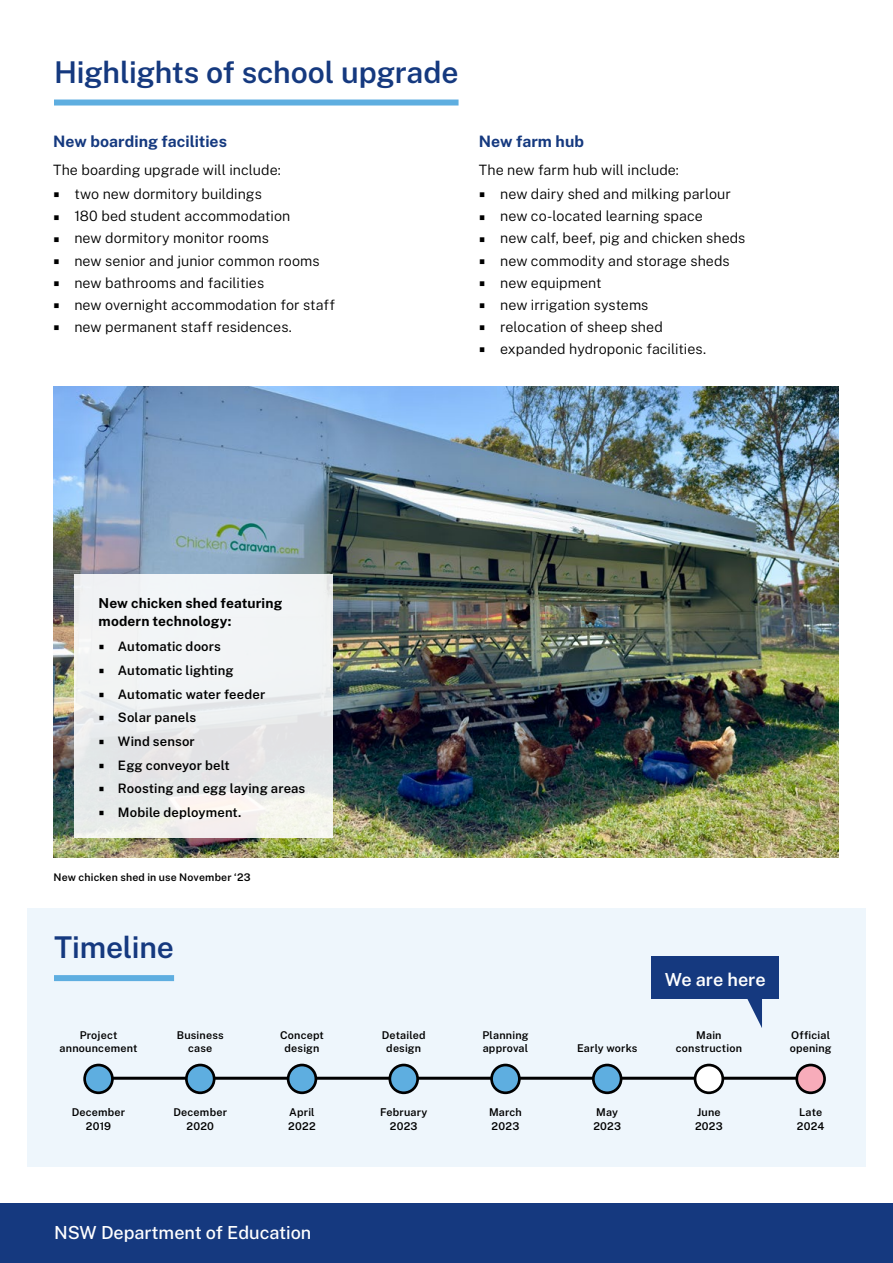
<style>
.page{position:relative;width:893px;height:1263px;background:#fff}
.page>*{position:absolute;margin:0;border:0;box-sizing:border-box;transform-origin:0 0}
.t1{font:600 30px "Public Sans";letter-spacing:-.01em;color:#15397f}
.t2{font:500 18px "Public Sans";color:#fff}
.t3{font:600 18px "Public Sans";letter-spacing:-.005em;color:#fff}
.t4{font:700 15.75px "Public Sans";letter-spacing:.005em;color:#15397f}
.t5{font:300 14.25px "Public Sans";letter-spacing:.005em;color:#000}
.t6{font:700 13.65px/17.9px "Public Sans";letter-spacing:.01em;color:#000}
.t7{font:600 13.05px "Public Sans";letter-spacing:.01em;color:#000}
.t8{font:600 10.8px/13.5px "Public Sans";letter-spacing:.02em;color:#000;text-align:center}
.t9{font:600 10.5px "Public Sans";letter-spacing:.02em;color:#000}
.s1{font-family:"Montserrat";font-size:12.15px}
.s2{font-family:"Montserrat";font-weight:300;font-size:11.1px}
</style>
<div class="page">
<div style="left:0;top:1203px;width:893px;height:60px;background:#15397f"></div>
<div style="left:27px;top:908px;width:839px;height:259px;background:#eef6fc"></div>
<div style="left:54px;top:975px;width:120px;height:6px;background:#5eaee0"></div>
<div style="left:651px;top:956px;width:128px;height:42px;background:#15397f"></div>
<svg style="left:745px;top:998px;width:17px;height:30px"></svg>
<hr style="left:100px;top:1077px;width:714px;height:3px;background:#000">
<div style="left:85px;top:1065px;width:27px;height:28px;background:#5eaee0;border-radius:50%"></div>
<div style="left:83px;top:1064px;width:31px;height:30px;border:3px solid #000;border-radius:50%"></div>
<div style="left:186px;top:1065px;width:28px;height:28px;background:#5eaee0;border-radius:50%"></div>
<div style="left:185px;top:1064px;width:30px;height:30px;border:3px solid #000;border-radius:50%"></div>
<div style="left:492px;top:1065px;width:27px;height:28px;background:#5eaee0;border-radius:50%"></div>
<div style="left:490px;top:1064px;width:31px;height:30px;border:3px solid #000;border-radius:50%"></div>
<div style="left:593px;top:1065px;width:28px;height:28px;background:#5eaee0;border-radius:50%"></div>
<div style="left:592px;top:1064px;width:30px;height:30px;border:3px solid #000;border-radius:50%"></div>
<div style="left:695px;top:1065px;width:28px;height:28px;background:#fff;border-radius:50%"></div>
<div style="left:694px;top:1064px;width:30px;height:30px;border:3px solid #000;border-radius:50%"></div>
<div style="left:288px;top:1065px;width:28px;height:28px;background:#5eaee0;border-radius:50%"></div>
<div style="left:287px;top:1064px;width:30px;height:30px;border:3px solid #000;border-radius:50%"></div>
<div style="left:390px;top:1065px;width:28px;height:28px;background:#5eaee0;border-radius:50%"></div>
<div style="left:388px;top:1064px;width:31px;height:30px;border:3px solid #000;border-radius:50%"></div>
<div style="left:797px;top:1065px;width:27px;height:28px;background:#f7acba;border-radius:50%"></div>
<div style="left:795px;top:1064px;width:31px;height:30px;border:3px solid #000;border-radius:50%"></div>
<div style="left:54px;top:100px;width:405px;height:6px;background:#5eaee0"></div>
<img style="left:54px;top:387px;width:784px;height:471px">
<div style="left:74px;top:574px;width:259px;height:264px;background:linear-gradient(to right,#edeff0,#eeefef)"></div>
<h1 class="t1" style="left:54px;top:52px;width:406px">Highlights of school upgrade</h1>
<p class="t4" style="left:53px;top:131px;width:175px">New boarding facilities</p>
<p class="t4" style="left:479px;top:131px;width:107px">New farm hub</p>
<p class="t5" style="left:53px;top:161px;width:229px">The boarding upgrade will include:</p>
<p class="t5" style="left:479px;top:161px;width:202px">The new farm hub will include:</p>
<p class="t5" style="left:53px;top:185px;width:210px"><span class="s1">■</span> two new dormitory buildings</p>
<p class="t5" style="left:479px;top:185px;width:254px"><span class="s1">■</span> new dairy shed and milking parlour</p>
<p class="t5" style="left:53px;top:207px;width:239px"><span class="s1">■</span> 180 bed student accommodation</p>
<p class="t5" style="left:479px;top:207px;width:225px"><span class="s1">■</span> new co-located learning space</p>
<p class="t5" style="left:53px;top:229px;width:217px"><span class="s1">■</span> new dormitory monitor rooms</p>
<p class="t5" style="left:479px;top:229px;width:268px"><span class="s1">■</span> new calf, beef, pig and chicken sheds</p>
<p class="t5" style="left:53px;top:251px;width:268px"><span class="s1">■</span> new senior and junior common rooms</p>
<p class="t5" style="left:479px;top:251px;width:252px"><span class="s1">■</span> new commodity and storage sheds</p>
<p class="t5" style="left:53px;top:273px;width:212px"><span class="s1">■</span> new bathrooms and facilities</p>
<p class="t5" style="left:479px;top:273px;width:124px"><span class="s1">■</span> new equipment</p>
<p class="t5" style="left:53px;top:295px;width:284px"><span class="s1">■</span> new overnight accommodation for staff</p>
<p class="t5" style="left:479px;top:295px;width:171px"><span class="s1">■</span> new irrigation systems</p>
<p class="t5" style="left:53px;top:317px;width:240px"><span class="s1">■</span> new permanent staff residences.</p>
<p class="t5" style="left:479px;top:317px;width:185px"><span class="s1">■</span> relocation of sheep shed</p>
<p class="t5" style="left:479px;top:339px;width:229px"><span class="s1">■</span> expanded hydroponic facilities.</p>
<p class="t6" style="left:99px;top:594px;width:185px">New chicken shed featuring modern technology:</p>
<p class="t7" style="left:99px;top:638px;width:124px"><span class="s2">■</span> Automatic doors</p>
<p class="t7" style="left:99px;top:662px;width:137px"><span class="s2">■</span> Automatic lighting</p>
<p class="t7" style="left:99px;top:685px;width:168px"><span class="s2">■</span> Automatic water feeder</p>
<p class="t7" style="left:99px;top:709px;width:99px"><span class="s2">■</span> Solar panels</p>
<p class="t7" style="left:99px;top:732px;width:98px"><span class="s2">■</span> Wind sensor</p>
<p class="t7" style="left:99px;top:756px;width:133px"><span class="s2">■</span> Egg conveyor belt</p>
<p class="t7" style="left:99px;top:780px;width:208px"><span class="s2">■</span> Roosting and egg laying areas</p>
<p class="t7" style="left:99px;top:803px;width:144px"><span class="s2">■</span> Mobile deployment.</p>
<p class="t9" style="left:54px;top:870px;width:199px">New chicken shed in use November ‘23</p>
<h1 class="t1" style="left:54px;top:927px;width:122px">Timeline</h1>
<p class="t8" style="left:60px;top:1028px;width:79px">Project announcement</p>
<p class="t8" style="left:177px;top:1028px;width:48px">Business case</p>
<p class="t8" style="left:280px;top:1028px;width:45px">Concept design</p>
<p class="t8" style="left:72px;top:1105px;width:55px">December<br>2019</p>
<p class="t8" style="left:173px;top:1105px;width:55px">December<br>2020</p>
<p class="t8" style="left:288px;top:1105px;width:29px;text-align:left">April<br>2022</p>
<p class="t2" style="left:54px;top:1220px;width:259px">NSW Department of Education</p>
<p class="t8" style="left:382px;top:1028px;width:45px">Detailed design</p>
<p class="t8" style="left:380px;top:1105px;width:49px">February<br>2023</p>
<p class="t8" style="left:482px;top:1028px;width:48px;text-align:left">Planning approval</p>
<p class="t8" style="left:489px;top:1105px;width:34px;text-align:left">March<br>2023</p>
<p class="t8" style="left:577px;top:1041px;width:62px">Early works</p>
<p class="t8" style="left:593px;top:1105px;width:29px;text-align:left">May<br>2023</p>
<p class="t3" style="left:665px;top:967px;width:102px">We are here</p>
<p class="t8" style="left:676px;top:1028px;width:68px">Main construction</p>
<p class="t8" style="left:695px;top:1105px;width:29px;text-align:left">June<br>2023</p>
<p class="t8" style="left:790px;top:1028px;width:43px;text-align:left">Official opening</p>
<p class="t8" style="left:797px;top:1105px;width:29px;text-align:left">Late<br>2024</p>
</div>
